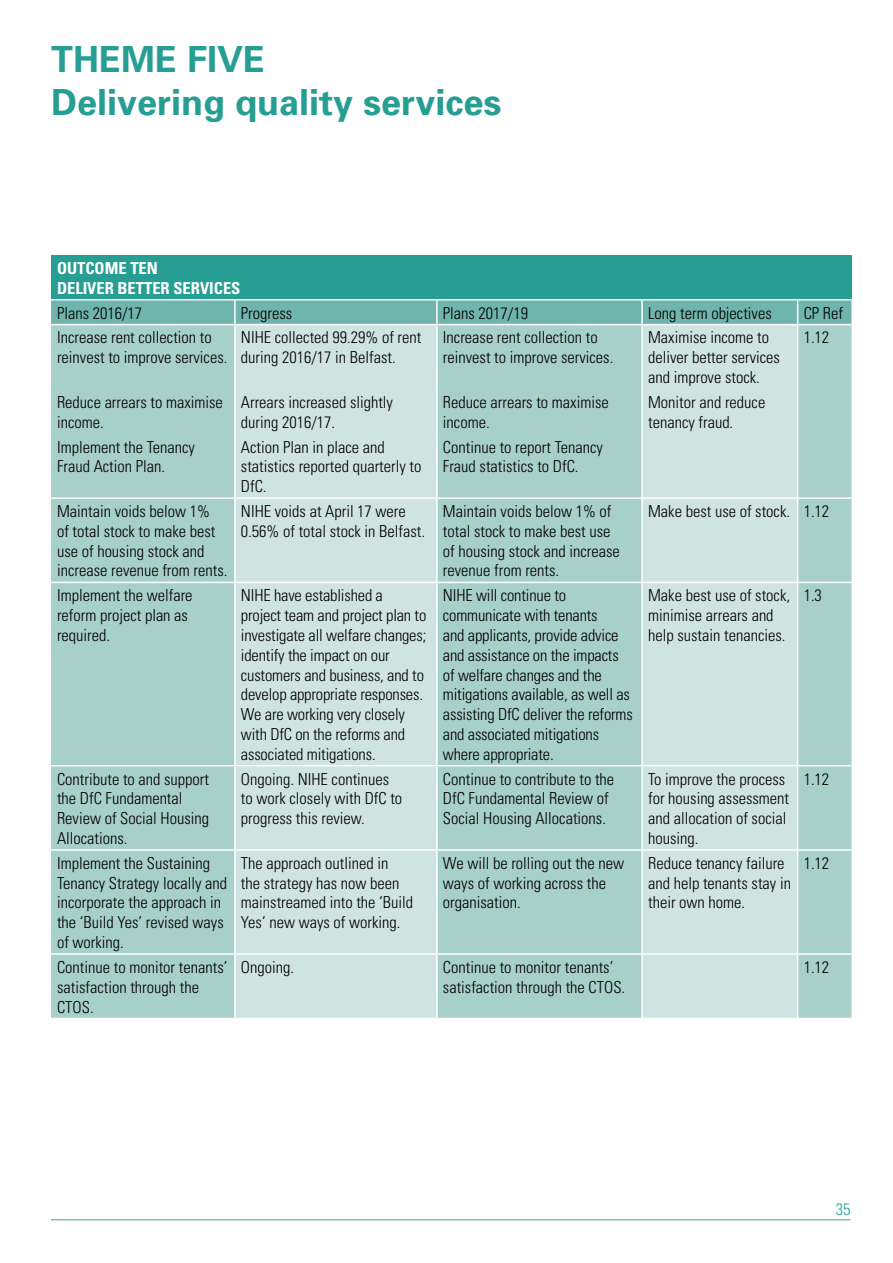
<style>
.page{position:relative;width:893px;height:1263px;background:#fff}
.page>*{position:absolute;margin:0;border:0;box-sizing:border-box;transform-origin:0 0}
.H_Head{font:700 36px/43.2px "Univers";color:#279e93}
.P_Body{font:300 condensed 16.5px/19.8px "Univers";color:#000}
.P_White_sub_head{font:700 condensed 16.5px/19.8px "Univers";color:#fff}
.t1{font:300 condensed 16.5px "Univers";color:#279e93}
</style>
<div class="page">
<hr style="left:51px;top:1219px;width:799px;height:1px;background:#82bdb7">
<div style="left:51px;top:255px;width:800px;height:45px;background:#279e93"></div>
<div style="left:51px;top:325px;width:183px;height:693px;background:#a8d0cb"></div>
<div style="left:236px;top:325px;width:200px;height:693px;background:#cfe4e1"></div>
<div style="left:438px;top:325px;width:413px;height:693px;background:#a8d0cb"></div>
<div style="left:643px;top:325px;width:154px;height:693px;background:#cfe4e1"></div>
<hr style="left:51px;top:299px;width:184px;height:1px;background:#fff">
<hr style="left:235px;top:299px;width:202px;height:1px;background:#fff">
<hr style="left:437px;top:299px;width:205px;height:1px;background:#fff">
<hr style="left:642px;top:299px;width:156px;height:1px;background:#fff">
<hr style="left:798px;top:299px;width:53px;height:1px;background:#fff">
<svg style="left:51px;top:300px;width:800px;height:25px;background:#79bab3"></svg>
<hr style="left:641px;top:325px;width:2px;height:64px;background:#fff">
<hr style="left:797px;top:325px;width:1px;height:64px;background:#fff">
<hr style="left:641px;top:389px;width:2px;height:45px;background:#fff">
<hr style="left:797px;top:389px;width:1px;height:45px;background:#fff">
<hr style="left:641px;top:434px;width:2px;height:63px;background:#fff">
<hr style="left:797px;top:434px;width:1px;height:63px;background:#fff">
<hr style="left:641px;top:499px;width:2px;height:83px;background:#fff">
<hr style="left:797px;top:499px;width:1px;height:83px;background:#fff">
<hr style="left:641px;top:583px;width:2px;height:182px;background:#fff">
<hr style="left:797px;top:583px;width:1px;height:182px;background:#fff">
<hr style="left:641px;top:766px;width:2px;height:83px;background:#fff">
<hr style="left:797px;top:766px;width:1px;height:83px;background:#fff">
<hr style="left:641px;top:851px;width:2px;height:102px;background:#fff">
<hr style="left:797px;top:851px;width:1px;height:102px;background:#fff">
<hr style="left:641px;top:955px;width:2px;height:63px;background:#fff">
<hr style="left:797px;top:955px;width:1px;height:63px;background:#fff">
<hr style="left:51px;top:497px;width:184px;height:2px;background:#fff">
<hr style="left:235px;top:497px;width:202px;height:2px;background:#fff">
<hr style="left:437px;top:497px;width:205px;height:2px;background:#fff">
<hr style="left:642px;top:497px;width:156px;height:2px;background:#fff">
<hr style="left:798px;top:497px;width:53px;height:2px;background:#fff">
<hr style="left:51px;top:582px;width:184px;height:1px;background:#fff">
<hr style="left:235px;top:582px;width:202px;height:1px;background:#fff">
<hr style="left:437px;top:582px;width:205px;height:1px;background:#fff">
<hr style="left:642px;top:582px;width:156px;height:1px;background:#fff">
<hr style="left:798px;top:582px;width:53px;height:1px;background:#fff">
<hr style="left:51px;top:765px;width:184px;height:1px;background:#fff">
<hr style="left:235px;top:765px;width:202px;height:1px;background:#fff">
<hr style="left:437px;top:765px;width:205px;height:1px;background:#fff">
<hr style="left:642px;top:765px;width:156px;height:1px;background:#fff">
<hr style="left:798px;top:765px;width:53px;height:1px;background:#fff">
<hr style="left:51px;top:849px;width:184px;height:2px;background:#fff">
<hr style="left:235px;top:849px;width:202px;height:2px;background:#fff">
<hr style="left:437px;top:849px;width:205px;height:2px;background:#fff">
<hr style="left:642px;top:849px;width:156px;height:2px;background:#fff">
<hr style="left:798px;top:849px;width:53px;height:2px;background:#fff">
<hr style="left:51px;top:953px;width:184px;height:2px;background:#fff">
<hr style="left:235px;top:953px;width:202px;height:2px;background:#fff">
<hr style="left:437px;top:953px;width:205px;height:2px;background:#fff">
<hr style="left:642px;top:953px;width:156px;height:2px;background:#fff">
<hr style="left:798px;top:953px;width:53px;height:2px;background:#fff">
<p class="H_Head" style="left:51px;top:36px;width:452px">THEME FIVE<br>Delivering quality services</p>
<p class="P_White_sub_head" style="left:57px;top:258px;width:185px">OUTCOME TEN<br>DELIVER BETTER SERVICES</p>
<p class="P_Body" style="left:57px;top:303px;width:87px">Plans 2016/17</p>
<p class="P_Body" style="left:241px;top:303px;width:53px">Progress</p>
<p class="P_Body" style="left:443px;top:303px;width:87px">Plans 2017/19</p>
<p class="P_Body" style="left:648px;top:303px;width:125px">Long term objectives</p>
<p class="P_Body" style="left:804px;top:303px;width:41px">CP Ref</p>
<p class="P_Body" style="left:57px;top:327px;width:172px">Increase rent collection to reinvest to improve services.</p>
<p class="P_Body" style="left:241px;top:327px;width:182px">NIHE collected 99.29% of rent during 2016/17 in Belfast.</p>
<p class="P_Body" style="left:443px;top:327px;width:172px">Increase rent collection to reinvest to improve services.</p>
<p class="P_Body" style="left:648px;top:327px;width:133px">Maximise income to deliver better services and improve stock.</p>
<p class="P_Body" style="left:804px;top:327px;width:27px">1.12</p>
<p class="P_Body" style="left:57px;top:392px;width:167px">Reduce arrears to maximise income.</p>
<p class="P_Body" style="left:241px;top:392px;width:154px">Arrears increased slightly during 2016/17.</p>
<p class="P_Body" style="left:443px;top:392px;width:167px">Reduce arrears to maximise income.</p>
<p class="P_Body" style="left:648px;top:392px;width:119px">Monitor and reduce tenancy fraud.</p>
<p class="P_Body" style="left:57px;top:437px;width:140px">Implement the Tenancy<br>Fraud Action Plan.</p>
<p class="P_Body" style="left:241px;top:437px;width:182px">Action Plan in place and statistics reported quarterly to<br>DfC.</p>
<p class="P_Body" style="left:443px;top:437px;width:162px">Continue to report Tenancy<br>Fraud statistics to DfC.</p>
<p class="P_Body" style="left:57px;top:501px;width:172px">Maintain voids below 1%<br>of total stock to make best use of housing stock and increase revenue from rents.</p>
<p class="P_Body" style="left:241px;top:501px;width:186px">NIHE voids at April 17 were<br>0.56% of total stock in Belfast.</p>
<p class="P_Body" style="left:443px;top:501px;width:178px">Maintain voids below 1% of total stock to make best use of housing stock and increase revenue from rents.</p>
<p class="P_Body" style="left:648px;top:501px;width:144px">Make best use of stock.</p>
<p class="P_Body" style="left:804px;top:501px;width:27px">1.12</p>
<p class="P_Body" style="left:57px;top:585px;width:137px">Implement the welfare reform project plan as required.</p>
<p class="P_Body" style="left:241px;top:585px;width:187px">NIHE have established a project team and project plan to investigate all welfare changes; identify the impact on our customers and business, and to develop appropriate responses.<br>We are working very closely with DfC on the reforms and associated mitigations.</p>
<p class="P_Body" style="left:443px;top:585px;width:191px">NIHE will continue to communicate with tenants<br>and applicants, provide advice and assistance on the impacts of welfare changes and the mitigations available, as well as assisting DfC deliver the reforms and associated mitigations where appropriate.</p>
<p class="P_Body" style="left:648px;top:585px;width:144px">Make best use of stock, minimise arrears and help sustain tenancies.</p>
<p class="P_Body" style="left:804px;top:585px;width:20px">1.3</p>
<p class="P_Body" style="left:57px;top:769px;width:154px">Contribute to and support the DfC Fundamental<br>Review of Social Housing<br>Allocations.</p>
<p class="P_Body" style="left:241px;top:769px;width:163px">Ongoing. NIHE continues to work closely with DfC to progress this review.</p>
<p class="P_Body" style="left:443px;top:769px;width:173px">Continue to contribute to the<br>DfC Fundamental Review of<br>Social Housing Allocations.</p>
<p class="P_Body" style="left:648px;top:769px;width:143px">To improve the process for housing assessment and allocation of social housing.</p>
<p class="P_Body" style="left:804px;top:769px;width:27px">1.12</p>
<p class="P_Body" style="left:57px;top:853px;width:172px">Implement the Sustaining<br>Tenancy Strategy locally and incorporate the approach in the ‘Build Yes’ revised ways of working.</p>
<p class="P_Body" style="left:241px;top:853px;width:174px">The approach outlined in<br>the strategy has now been mainstreamed into the ‘Build<br>Yes’ new ways of working.</p>
<p class="P_Body" style="left:443px;top:853px;width:183px">We will be rolling out the new ways of working across the organisation.</p>
<p class="P_Body" style="left:648px;top:853px;width:144px">Reduce tenancy failure and help tenants stay in their own home.</p>
<p class="P_Body" style="left:804px;top:853px;width:27px">1.12</p>
<p class="P_Body" style="left:57px;top:957px;width:172px">Continue to monitor tenants’ satisfaction through the<br>CTOS.</p>
<p class="P_Body" style="left:241px;top:957px;width:55px">Ongoing.</p>
<p class="P_Body" style="left:443px;top:957px;width:184px">Continue to monitor tenants’ satisfaction through the CTOS.</p>
<p class="P_Body" style="left:804px;top:957px;width:27px">1.12</p>
<p class="t1" style="left:836px;top:1199px;width:16px">35</p>
</div>
